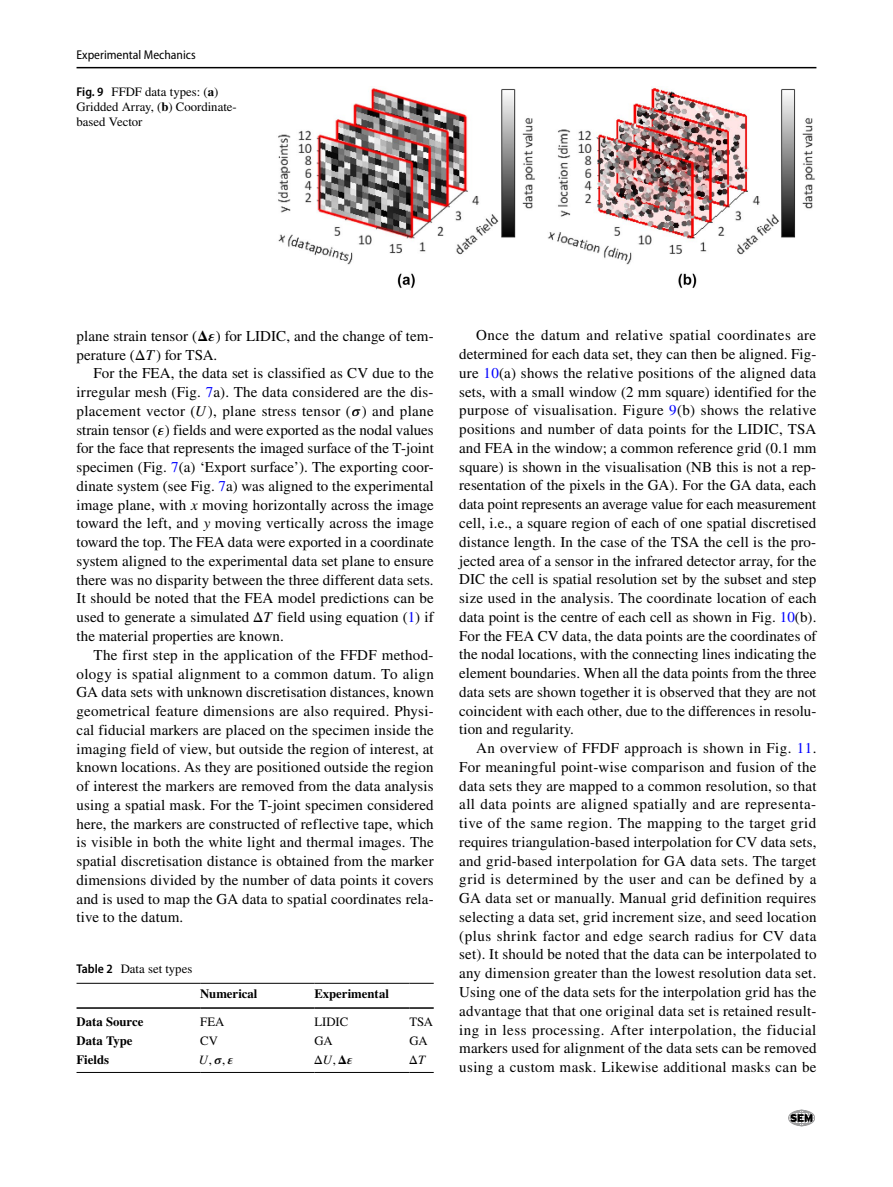
<style>
.page{position:relative;width:893px;height:1187px;background:#fff}
.page>*{position:absolute;margin:0;border:0;box-sizing:border-box;transform-origin:0 0}
.t1{font:15px/18.8px "STIX";letter-spacing:.005em;color:#000;text-align:justify}
.t2{font:12.75px/15px "STIX";color:#000}
.t3{font:700 12.75px "STIX";color:#000}
.t4{font:semi-condensed 12.75px "Myriad Pro";color:#000}
.t5{font:12.75px "STIX General Regular 30";color:#000}
.t6{font:12.75px "STIX Math Regular 46";color:#000}
.t7{font:12.75px "STIX Math Regular 47";color:#000}
.s1{font-family:"Myriad Pro";font-weight:600;font-stretch:semi-condensed}
.s2{font-weight:700}
.s3{font-family:"STIX Math";font-weight:700}
.s4{font-family:"STIX Math Bold Italic 5"}
.s5{font-family:"STIX Math Regular 48"}
.s6{font-family:"STIX General Italic 74"}
.s7{color:#00f}
.s8{font-family:"STIX General Italic 75"}
.s9{font-family:"STIX Math Bold Italic 6"}
.s10{font-family:"STIX Math Bold Italic 7"}
.s11{font-family:"STIX General Italic 76"}
.s12{font-family:"STIX General Italic 69"}
.s13{font-family:"STIX Math Regular 45"}
.s14{font-family:"STIX General Italic 70"}
.s15{font-family:"STIX General Italic 71"}
.s16{font-family:"STIX Math Bold Italic 3"}
.s17{font-family:"STIX General Italic 72"}
.s18{font-family:"STIX General Regular 31"}
.s19{font-family:"STIX Math Bold 2"}
.s20{font-family:"STIX Math Bold Italic 4"}
.s21{font-family:"STIX General Italic 73"}
</style>
<div class="page">
<hr style="left:77px;top:67px;width:739px;height:1px;background:#000">
<svg style="left:788px;top:1110px;width:27px;height:15px"></svg>
<div style="left:788px;top:1110px;width:27px;height:15px;border:1px solid #9c9c9d;border-radius:50%"></div>
<img style="left:278px;top:87px;width:537px;height:201px">
<hr style="left:77px;top:982px;width:123px;height:1px;background:#000">
<hr style="left:77px;top:1007px;width:123px;height:1px;background:#000">
<hr style="left:200px;top:982px;width:114px;height:1px;background:#000">
<hr style="left:200px;top:1007px;width:114px;height:1px;background:#000">
<hr style="left:314px;top:982px;width:95px;height:1px;background:#000">
<svg style="left:409px;top:982px;width:25px;height:1px"></svg>
<hr style="left:314px;top:1007px;width:95px;height:1px;background:#000">
<svg style="left:409px;top:1007px;width:25px;height:1px"></svg>
<hr style="left:77px;top:1071px;width:123px;height:1px;background:#000">
<hr style="left:200px;top:1071px;width:114px;height:1px;background:#000">
<hr style="left:314px;top:1071px;width:95px;height:1px;background:#000">
<svg style="left:410px;top:1071px;width:23px;height:1px"></svg>
<p class="t4" style="left:77px;top:48px;width:121px">Experimental Mechanics</p>
<p class="t2" style="left:77px;top:85px;width:162px"><span class="s1">Fig. 9</span> FFDF data types: (<span class="s2">a</span>)<br>Gridded Array, (<span class="s2">b</span>) Coordinate&shy;based Vector</p>
<p class="t1" style="left:77px;top:327px;width:359px">plane strain tensor (<span class="s3">𝚫</span><span class="s4">𝜺</span>) for LIDIC, and the change of tem&shy;perature (<span class="s5">Δ</span><span class="s6">T</span>) for TSA.</p>
<p class="t1" style="left:77px;top:365px;width:359px;text-indent:17px">For the FEA, the data set is classified as CV due to the irregular mesh (Fig. <span class="s7">7</span>a). The data considered are the dis&shy;placement vector (<span class="s8">U</span>), plane stress tensor (<span class="s9">𝝈</span>) and plane strain tensor (<span class="s10">𝜺</span>) fields and were exported as the nodal values for the face that represents the imaged surface of the T-joint specimen (Fig. <span class="s7">7</span>(a) ‘Export surface’). The exporting coor&shy;dinate system (see Fig. <span class="s7">7</span>a) was aligned to the experimental image plane, with <span class="s11">x</span> moving horizontally across the image toward the left, and <span class="s12">y</span> moving vertically across the image toward the top. The FEA data were exported in a coordinate system aligned to the experimental data set plane to ensure there was no disparity between the three different data sets.<br>It should be noted that the FEA model predictions can be used to generate a simulated <span class="s13">Δ</span><span class="s14">T</span> field using equation (<span class="s7">1</span>) if the material properties are known.</p>
<p class="t1" style="left:77px;top:646px;width:359px;text-indent:17px">The first step in the application of the FFDF method&shy;ology is spatial alignment to a common datum. To align GA data sets with unknown discretisation distances, known geometrical feature dimensions are also required. Physi&shy;cal fiducial markers are placed on the specimen inside the imaging field of view, but outside the region of interest, at known locations. As they are positioned outside the region of interest the markers are removed from the data analysis using a spatial mask. For the T-joint specimen considered here, the markers are constructed of reflective tape, which is visible in both the white light and thermal images. The spatial discretisation distance is obtained from the marker dimensions divided by the number of data points it covers and is used to map the GA data to spatial coordinates rela&shy;tive to the datum.</p>
<p class="t2" style="left:77px;top:961px;width:117px"><span class="s1">Table 2</span> Data set types</p>
<p class="t3" style="left:200px;top:986px;width:59px">Numerical</p>
<p class="t3" style="left:314px;top:986px;width:76px">Experimental</p>
<p class="t3" style="left:77px;top:1014px;width:68px">Data Source</p>
<p class="t2" style="left:200px;top:1015px;width:26px">FEA</p>
<p class="t2" style="left:314px;top:1015px;width:35px">LIDIC</p>
<p class="t2" style="left:409px;top:1015px;width:25px">TSA</p>
<p class="t3" style="left:77px;top:1033px;width:57px">Data Type</p>
<p class="t2" style="left:200px;top:1034px;width:19px">CV</p>
<p class="t2" style="left:314px;top:1034px;width:20px">GA</p>
<p class="t2" style="left:409px;top:1034px;width:20px">GA</p>
<p class="t3" style="left:77px;top:1051px;width:34px">Fields</p>
<p class="t5" style="left:199px;top:1054px;width:36px"><span class="s15">U</span>,<span class="s16">𝝈</span>,<span class="s16">𝜺</span></p>
<p class="t6" style="left:314px;top:1054px;width:41px">Δ<span class="s17">U</span><span class="s18">,</span><span class="s19">𝚫</span><span class="s20">𝜺</span></p>
<p class="t7" style="left:409px;top:1054px;width:18px">Δ<span class="s21">T</span></p>
<p class="t1" style="left:459px;top:327px;width:359px;text-indent:17px">Once the datum and relative spatial coordinates are determined for each data set, they can then be aligned. Fig&shy;ure <span class="s7">10</span>(a) shows the relative positions of the aligned data sets, with a small window (2 mm square) identified for the purpose of visualisation. Figure <span class="s7">9</span>(b) shows the relative positions and number of data points for the LIDIC, TSA and FEA in the window; a common reference grid (0.1 mm square) is shown in the visualisation (NB this is not a rep&shy;resentation of the pixels in the GA). For the GA data, each data point represents an average value for each measurement cell, i.e., a square region of each of one spatial discretised distance length. In the case of the TSA the cell is the pro&shy;jected area of a sensor in the infrared detector array, for the DIC the cell is spatial resolution set by the subset and step size used in the analysis. The coordinate location of each data point is the centre of each cell as shown in Fig. <span class="s7">10</span>(b).<br>For the FEA CV data, the data points are the coordinates of the nodal locations, with the connecting lines indicating the element boundaries. When all the data points from the three data sets are shown together it is observed that they are not coincident with each other, due to the differences in resolu&shy;tion and regularity.</p>
<p class="t1" style="left:459px;top:739px;width:359px;text-indent:17px">An overview of FFDF approach is shown in Fig. <span class="s7">11</span>.<br>For meaningful point-wise comparison and fusion of the data sets they are mapped to a common resolution, so that all data points are aligned spatially and are representa&shy;tive of the same region. The mapping to the target grid requires triangulation-based interpolation for CV data sets, and grid-based interpolation for GA data sets. The target grid is determined by the user and can be defined by a GA data set or manually. Manual grid definition requires selecting a data set, grid increment size, and seed location (plus shrink factor and edge search radius for CV data set). It should be noted that the data can be interpolated to any dimension greater than the lowest resolution data set.<br>Using one of the data sets for the interpolation grid has the advantage that that one original data set is retained result&shy;ing in less processing. After interpolation, the fiducial markers used for alignment of the data sets can be removed using a custom mask. Likewise additional masks can be</p>
</div>
